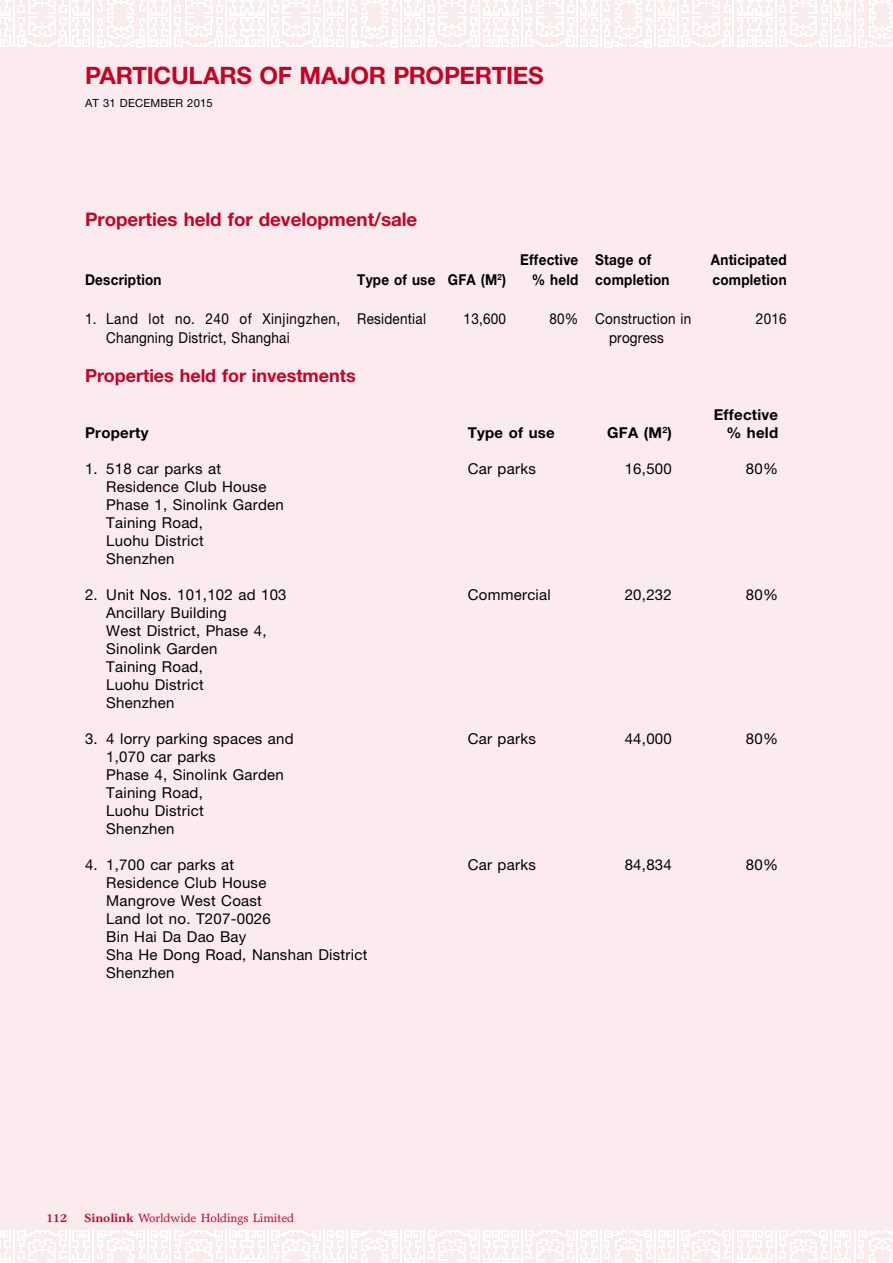
<style>
.page{position:relative;width:893px;height:1263px;background:#fff}
.page>*{position:absolute;margin:0;border:0;box-sizing:border-box;transform-origin:0 0}
.t1{font:700 24px "Helvetica Neue LT Std";letter-spacing:-.01em;color:#c70026}
.t2{font:700 18.75px "Helvetica Neue LT Std";letter-spacing:-.005em;color:#c70026}
.t3{font:700 18px "Helvetica Neue LT Std";letter-spacing:-.005em;color:#c70026}
.t4{font:15px/18px "Helvetica Neue LT Std";letter-spacing:.015em;color:#000}
.t5{font:15px/19.5px "Helvetica Neue LT Std";letter-spacing:.015em;color:#000;scale:.9 1}
.t6{font:700 15px "Helvetica Neue LT Std";letter-spacing:.015em;color:#000;scale:.9 1}
.t7{font:700 15px/18px "Helvetica Neue LT Std";letter-spacing:.015em;color:#000;text-align:right}
.t8{font:12px "Garth Graphic";letter-spacing:-.005em;color:#c70026}
.t9{font:700 12px "Garth Graphic";color:#c70026}
.t10{font:11.25px "Helvetica Neue LT Std";letter-spacing:.015em;color:#000}
.s1{font-weight:700}
</style>
<div class="page">
<div style="left:0;top:0;width:892px;height:1263px;background:#fbebee"></div>
<div style="left:0;top:0;width:892px;height:50px;background:linear-gradient(to bottom,#fbf1f2,#fcf1f3)"></div>
<hr style="left:14px;top:0;width:1px;height:47px;background:#fff">
<hr style="left:69px;top:0;width:1px;height:47px;background:#fff">
<hr style="left:225px;top:0;width:1px;height:47px;background:#fff">
<hr style="left:170px;top:0;width:1px;height:47px;background:#fff">
<hr style="left:93px;top:0;width:1px;height:47px;background:#fff">
<hr style="left:147px;top:0;width:1px;height:47px;background:#fff">
<svg style="left:18px;top:0;width:48px;height:47px"></svg>
<svg style="left:0;top:0;width:11px;height:47px"></svg>
<svg style="left:73px;top:0;width:17px;height:47px"></svg>
<svg style="left:174px;top:0;width:49px;height:47px"></svg>
<svg style="left:151px;top:0;width:16px;height:47px"></svg>
<svg style="left:97px;top:0;width:47px;height:47px"></svg>
<hr style="left:267px;top:0;width:2px;height:47px;background:#fff">
<hr style="left:323px;top:0;width:1px;height:47px;background:#fff">
<hr style="left:479px;top:0;width:1px;height:47px;background:#fff">
<hr style="left:424px;top:0;width:1px;height:47px;background:#fff">
<hr style="left:347px;top:0;width:1px;height:47px;background:#fff">
<hr style="left:401px;top:0;width:1px;height:47px;background:#fff">
<svg style="left:272px;top:0;width:48px;height:47px"></svg>
<svg style="left:229px;top:0;width:36px;height:47px"></svg>
<svg style="left:327px;top:0;width:16px;height:47px"></svg>
<svg style="left:428px;top:0;width:49px;height:47px"></svg>
<svg style="left:404px;top:0;width:17px;height:47px"></svg>
<svg style="left:351px;top:0;width:47px;height:47px"></svg>
<hr style="left:521px;top:0;width:1px;height:47px;background:#fff">
<hr style="left:577px;top:0;width:1px;height:47px;background:#fff">
<hr style="left:733px;top:0;width:1px;height:47px;background:#fff">
<hr style="left:678px;top:0;width:1px;height:47px;background:#fff">
<hr style="left:601px;top:0;width:1px;height:47px;background:#fff">
<hr style="left:655px;top:0;width:1px;height:47px;background:#fff">
<svg style="left:525px;top:0;width:49px;height:47px"></svg>
<svg style="left:483px;top:0;width:35px;height:47px"></svg>
<svg style="left:580px;top:0;width:17px;height:47px"></svg>
<svg style="left:682px;top:0;width:48px;height:47px"></svg>
<svg style="left:658px;top:0;width:17px;height:47px"></svg>
<svg style="left:605px;top:0;width:47px;height:47px"></svg>
<hr style="left:775px;top:0;width:1px;height:47px;background:#fff">
<hr style="left:831px;top:0;width:1px;height:47px;background:#fff">
<hr style="left:854px;top:0;width:1px;height:47px;background:#fff">
<svg style="left:779px;top:0;width:49px;height:47px"></svg>
<svg style="left:737px;top:0;width:35px;height:47px"></svg>
<svg style="left:834px;top:0;width:17px;height:47px"></svg>
<svg style="left:858px;top:0;width:35px;height:47px"></svg>
<svg style="left:13px;top:1229px;width:843px;height:34px"></svg>
<hr style="left:14px;top:1229px;width:1px;height:34px;background:#fff">
<hr style="left:69px;top:1229px;width:1px;height:34px;background:#fff">
<hr style="left:225px;top:1229px;width:1px;height:34px;background:#fff">
<hr style="left:170px;top:1229px;width:1px;height:34px;background:#fff">
<hr style="left:93px;top:1229px;width:1px;height:34px;background:#fff">
<hr style="left:147px;top:1229px;width:1px;height:34px;background:#fff">
<svg style="left:18px;top:1230px;width:48px;height:33px"></svg>
<svg style="left:0;top:1230px;width:11px;height:33px"></svg>
<svg style="left:73px;top:1230px;width:17px;height:33px"></svg>
<svg style="left:174px;top:1230px;width:49px;height:33px"></svg>
<svg style="left:151px;top:1230px;width:16px;height:33px"></svg>
<svg style="left:97px;top:1230px;width:47px;height:33px"></svg>
<hr style="left:267px;top:1229px;width:2px;height:34px;background:#fff">
<hr style="left:323px;top:1229px;width:1px;height:34px;background:#fff">
<hr style="left:479px;top:1229px;width:1px;height:34px;background:#fff">
<hr style="left:424px;top:1229px;width:1px;height:34px;background:#fff">
<hr style="left:347px;top:1229px;width:1px;height:34px;background:#fff">
<hr style="left:401px;top:1229px;width:1px;height:34px;background:#fff">
<svg style="left:272px;top:1230px;width:48px;height:33px"></svg>
<svg style="left:229px;top:1230px;width:36px;height:33px"></svg>
<svg style="left:327px;top:1230px;width:16px;height:33px"></svg>
<svg style="left:428px;top:1230px;width:49px;height:33px"></svg>
<svg style="left:404px;top:1230px;width:17px;height:33px"></svg>
<svg style="left:351px;top:1230px;width:47px;height:33px"></svg>
<hr style="left:521px;top:1229px;width:1px;height:34px;background:#fff">
<hr style="left:577px;top:1229px;width:1px;height:34px;background:#fff">
<hr style="left:733px;top:1229px;width:1px;height:34px;background:#fff">
<hr style="left:678px;top:1229px;width:1px;height:34px;background:#fff">
<hr style="left:601px;top:1229px;width:1px;height:34px;background:#fff">
<hr style="left:655px;top:1229px;width:1px;height:34px;background:#fff">
<svg style="left:525px;top:1230px;width:49px;height:33px"></svg>
<svg style="left:483px;top:1230px;width:35px;height:33px"></svg>
<svg style="left:580px;top:1230px;width:17px;height:33px"></svg>
<svg style="left:682px;top:1230px;width:48px;height:33px"></svg>
<svg style="left:658px;top:1230px;width:17px;height:33px"></svg>
<svg style="left:605px;top:1230px;width:47px;height:33px"></svg>
<hr style="left:775px;top:1229px;width:1px;height:34px;background:#fff">
<hr style="left:831px;top:1229px;width:1px;height:34px;background:#fff">
<hr style="left:854px;top:1229px;width:1px;height:34px;background:#fff">
<svg style="left:779px;top:1230px;width:49px;height:33px"></svg>
<svg style="left:737px;top:1230px;width:35px;height:33px"></svg>
<svg style="left:834px;top:1230px;width:17px;height:33px"></svg>
<svg style="left:858px;top:1230px;width:35px;height:33px"></svg>
<h1 class="t1" style="left:85px;top:60px;width:460px">PARTICULARS OF MAJOR PROPERTIES</h1>
<p class="t10" style="left:85px;top:96px;width:129px">AT 31 DECEMBER 2015</p>
<p class="t2" style="left:85px;top:208px;width:334px">Properties held for development/sale</p>
<p class="t6" style="left:520px;top:250px;width:147px">Effective Stage of</p>
<p class="t6" style="left:711px;top:250px;width:86px">Anticipated</p>
<p class="t6" style="left:85px;top:270px;width:87px">Description</p>
<p class="t6" style="left:357px;top:270px;width:167px">Type of use GFA (M<sup>2</sup>)</p>
<p class="t6" style="left:532px;top:270px;width:155px">% held completion</p>
<p class="t6" style="left:712px;top:270px;width:84px">completion</p>
<p class="t5" style="left:106px;top:308px;width:261px;text-indent:-21px">1. Land lot no. 240 of Xinjingzhen,<br>Changning District, Shanghai</p>
<p class="t5" style="left:357px;top:308px;width:78px">Residential</p>
<p class="t5" style="left:464px;top:308px;width:49px">13,600</p>
<p class="t5" style="left:609px;top:308px;width:93px;text-indent:-60px">80% Construction in progress</p>
<p class="t5" style="left:756px;top:308px;width:36px">2016</p>
<p class="t3" style="left:85px;top:364px;width:272px">Properties held for investments</p>
<p class="t7" style="left:85px;top:423px;width:65px">Property</p>
<p class="t7" style="left:468px;top:423px;width:88px">Type of use</p>
<p class="t7" style="left:607px;top:423px;width:66px">GFA (M<sup>2</sup>)</p>
<p class="t7" style="left:714px;top:405px;width:66px">Effective % held</p>
<p class="t4" style="left:85px;top:459px;width:138px">1. 518 car parks at</p>
<p class="t4" style="left:468px;top:459px;width:70px">Car parks</p>
<p class="t4" style="left:625px;top:459px;width:49px">16,500</p>
<p class="t4" style="left:746px;top:459px;width:34px">80%</p>
<p class="t4" style="left:106px;top:477px;width:179px">Residence Club House<br>Phase 1, Sinolink Garden<br>Taining Road,<br>Luohu District<br>Shenzhen</p>
<p class="t4" style="left:85px;top:585px;width:203px">2. Unit Nos. 101,102 ad 103</p>
<p class="t4" style="left:468px;top:585px;width:85px">Commercial</p>
<p class="t4" style="left:625px;top:585px;width:49px">20,232</p>
<p class="t4" style="left:746px;top:585px;width:34px">80%</p>
<p class="t4" style="left:106px;top:603px;width:162px">Ancillary Building<br>West District, Phase 4,<br>Sinolink Garden<br>Taining Road,<br>Luohu District<br>Shenzhen</p>
<p class="t4" style="left:85px;top:729px;width:210px">3. 4 lorry parking spaces and</p>
<p class="t4" style="left:468px;top:729px;width:70px">Car parks</p>
<p class="t4" style="left:625px;top:729px;width:49px">44,000</p>
<p class="t4" style="left:746px;top:729px;width:34px">80%</p>
<p class="t4" style="left:106px;top:747px;width:179px">1,070 car parks<br>Phase 4, Sinolink Garden<br>Taining Road,<br>Luohu District<br>Shenzhen</p>
<p class="t4" style="left:85px;top:855px;width:151px">4. 1,700 car parks at</p>
<p class="t4" style="left:468px;top:855px;width:70px">Car parks</p>
<p class="t4" style="left:625px;top:855px;width:49px">84,834</p>
<p class="t4" style="left:746px;top:855px;width:34px">80%</p>
<p class="t4" style="left:106px;top:873px;width:263px">Residence Club House<br>Mangrove West Coast<br>Land lot no. T207-0026<br>Bin Hai Da Dao Bay<br>Sha He Dong Road, Nanshan District<br>Shenzhen</p>
<p class="t9" style="left:46px;top:1211px;width:23px">112</p>
<p class="t8" style="left:85px;top:1211px;width:211px"><span class="s1">Sinolink</span> Worldwide Holdings Limited</p>
</div>
